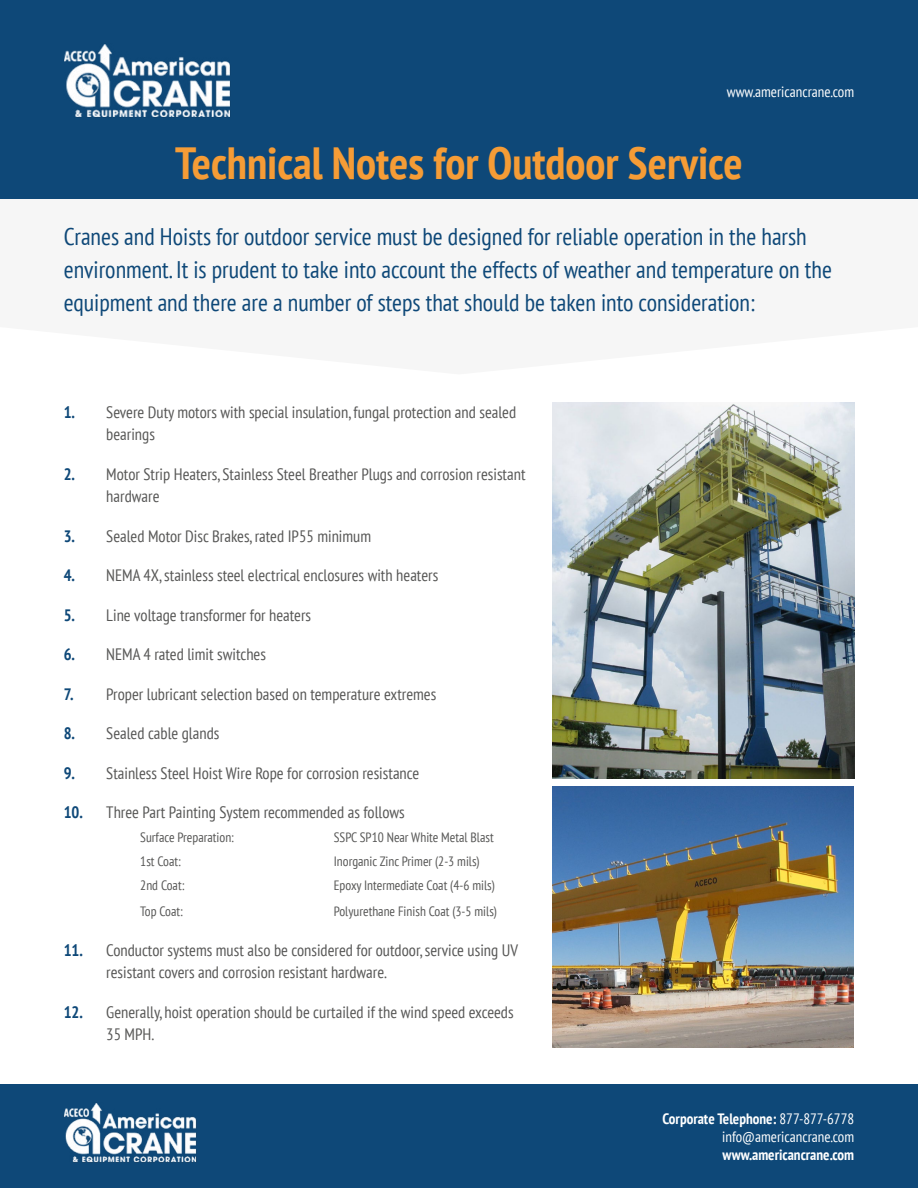
<style>
.page{position:relative;width:918px;height:1188px;background:#fff}
.page>*{position:absolute;margin:0;border:0;box-sizing:border-box;transform-origin:0 0}
.t1{font:700 condensed 45px "PT Sans";color:#f59c36}
.t2{font:condensed 24px/33px "PT Sans";color:#0e4878}
.t3{font:condensed 16.5px/22.5px "PT Sans";color:#575756}
.t4{font:condensed 15px/18px "PT Sans";color:#fff;text-align:right}
.t5{font:700 condensed 15px "PT Sans";color:#fff}
.t6{font:condensed 13.5px "PT Sans";color:#575756}
.s1{font-weight:700;color:#0e4878}
.s2{font-weight:700}
</style>
<div class="page">
<div style="left:0;top:0;width:918px;height:199px;background:#0e4878"></div>
<div style="left:0;top:1084px;width:918px;height:104px;background:#0e4878"></div>
<img style="left:64px;top:44px;width:166px;height:74px">
<img style="left:64px;top:1103px;width:132px;height:59px">
<img style="left:553px;top:403px;width:301px;height:376px">
<img style="left:553px;top:787px;width:301px;height:260px">
<p class="t4" style="left:727px;top:82px;width:129px">www.americancrane.com</p>
<h1 class="t1" style="left:175px;top:133px;width:569px">Technical Notes for Outdoor Service</h1>
<p class="t2" style="left:64px;top:219px;width:770px">Cranes and Hoists for outdoor service must be designed for reliable operation in the harsh environment. It is prudent to take into account the effects of weather and temperature on the equipment and there are a number of steps that should be taken into consideration:</p>
<p class="t3" style="left:106px;top:400px;width:411px;text-indent:-43px"><span class="s1">1.</span> Severe Duty motors with special insulation, fungal protection and sealed bearings</p>
<p class="t3" style="left:106px;top:462px;width:421px;text-indent:-43px"><span class="s1">2.</span> Motor Strip Heaters, Stainless Steel Breather Plugs and corrosion resistant hardware</p>
<p class="t3" style="left:64px;top:524px;width:309px"><span class="s1">3.</span> Sealed Motor Disc Brakes, rated IP55 minimum</p>
<p class="t3" style="left:64px;top:564px;width:376px"><span class="s1">4.</span> NEMA 4X, stainless steel electrical enclosures with heaters</p>
<p class="t3" style="left:64px;top:603px;width:249px"><span class="s1">5.</span> Line voltage transformer for heaters</p>
<p class="t3" style="left:64px;top:643px;width:204px"><span class="s1">6.</span> NEMA 4 rated limit switches</p>
<p class="t3" style="left:64px;top:682px;width:374px"><span class="s1">7.</span> Proper lubricant selection based on temperature extremes</p>
<p class="t3" style="left:64px;top:722px;width:157px"><span class="s1">8.</span> Sealed cable glands</p>
<p class="t3" style="left:64px;top:761px;width:357px"><span class="s1">9.</span> Stainless Steel Hoist Wire Rope for corrosion resistance</p>
<p class="t3" style="left:64px;top:801px;width:342px"><span class="s1">10.</span> Three Part Painting System recommended as follows</p>
<p class="t6" style="left:140px;top:829px;width:95px">Surface Preparation:</p>
<p class="t6" style="left:334px;top:829px;width:162px">SSPC SP10 Near White Metal Blast</p>
<p class="t6" style="left:140px;top:853px;width:42px">1st Coat:</p>
<p class="t6" style="left:334px;top:853px;width:148px">Inorganic Zinc Primer (2-3 mils)</p>
<p class="t6" style="left:140px;top:876px;width:46px">2nd Coat:</p>
<p class="t6" style="left:334px;top:876px;width:163px">Epoxy Intermediate Coat (4-6 mils)</p>
<p class="t6" style="left:140px;top:903px;width:44px">Top Coat:</p>
<p class="t6" style="left:334px;top:903px;width:165px">Polyurethane Finish Coat (3-5 mils)</p>
<p class="t3" style="left:106px;top:939px;width:413px;text-indent:-43px"><span class="s1">11.</span> Conductor systems must also be considered for outdoor, service using UV resistant covers and corrosion resistant hardware.</p>
<p class="t3" style="left:106px;top:1001px;width:409px;text-indent:-43px"><span class="s1">12.</span> Generally, hoist operation should be curtailed if the wind speed exceeds<br>35 MPH.</p>
<p class="t4" style="left:663px;top:1110px;width:193px"><span class="s2">Corporate Telephone:</span> 877-877-6778 info@americancrane.com</p>
<p class="t5" style="left:722px;top:1145px;width:133px">www.americancrane.com</p>
</div>
